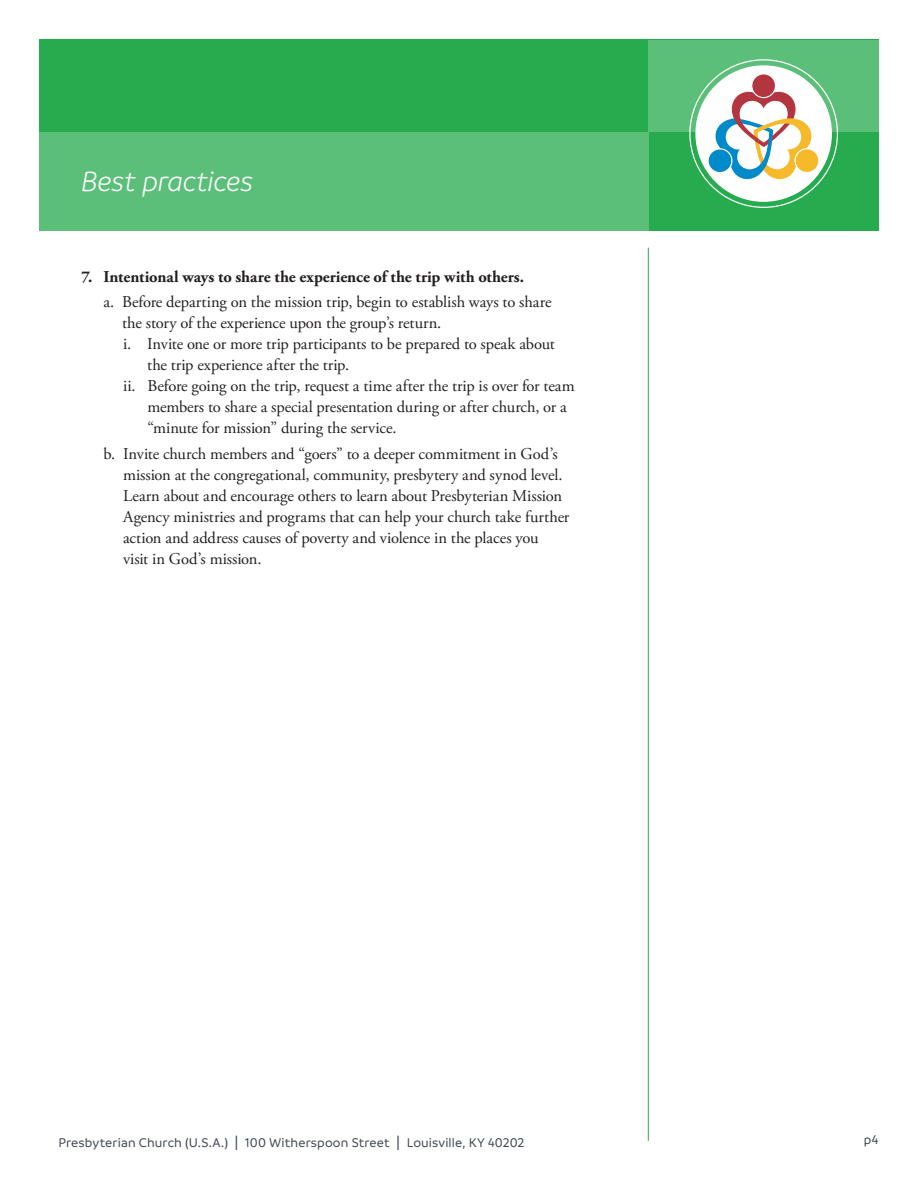
<style>
.page{position:relative;width:918px;height:1188px;background:#fff}
.page>*{position:absolute;margin:0;border:0;box-sizing:border-box;transform-origin:0 0}
.t1{font:italic 300 30px "Branding";letter-spacing:-.01em;color:#fff}
.t2{font:16.5px/21px "Adobe Garamond Pro";letter-spacing:-.005em;color:#231f20}
.t3{font:700 16.5px "Adobe Garamond Pro";letter-spacing:-.005em;color:#231f20}
.t4{font:500 13.5px "Branding";letter-spacing:.01em;color:#434a54}
.s1{font-size:16.5px}
</style>
<div class="page">
<div style="left:39px;top:39px;width:840px;height:191px;background:#26ab4f"></div>
<div style="left:39px;top:132px;width:609px;height:98px;background:#5bbf7a"></div>
<div style="left:648px;top:40px;width:231px;height:92px;background:#5bbf7a"></div>
<hr style="left:648px;top:248px;width:1px;height:893px;background:#26ab4f">
<div style="left:695px;top:65px;width:137px;height:137px;background:#fff;border-radius:50%"></div>
<div style="left:752px;top:74px;width:23px;height:23px;background:#b3353f;border-radius:50%"></div>
<svg style="left:707px;top:92px;width:113px;height:87px"></svg>
<h1 class="t1" style="left:81px;top:165px;width:174px">Best practices</h1>
<p class="t3" style="left:81px;top:267px;width:444px">7. Intentional ways to share the experience of the trip with others.</p>
<p class="t2" style="left:103px;top:292px;width:450px">a. Before departing on the mission trip, begin to establish ways to share</p>
<p class="t2" style="left:122px;top:313px;width:321px">the story of the experience upon the group’s return.</p>
<p class="t2" style="left:123px;top:334px;width:433px">i. Invite one or more trip participants to be prepared to speak about</p>
<p class="t2" style="left:147px;top:355px;width:204px">the trip experience after the trip.</p>
<p class="t2" style="left:123px;top:376px;width:453px">ii. Before going on the trip, request a time after the trip is over for team</p>
<p class="t2" style="left:147px;top:397px;width:421px">members to share a special presentation during or after church, or a</p>
<p class="t2" style="left:147px;top:418px;width:251px">“minute for mission” during the service.</p>
<p class="t2" style="left:123px;top:444px;width:448px;text-indent:-20px">b. Invite church members and “goers” to a deeper commitment in God’s mission at the congregational, community, presbytery and synod level.<br>Learn about and encourage others to learn about Presbyterian Mission Agency ministries and programs that can help your church take further action and address causes of poverty and violence in the places you<br>visit in God’s mission.</p>
<p class="t4" style="left:58px;top:1135px;width:467px">Presbyterian Church (U.S.A.) <span class="s1">|</span> 100 Witherspoon Street <span class="s1">|</span> Louisville, KY 40202</p>
<p class="t4" style="left:864px;top:1133px;width:16px">p4</p>
</div>
